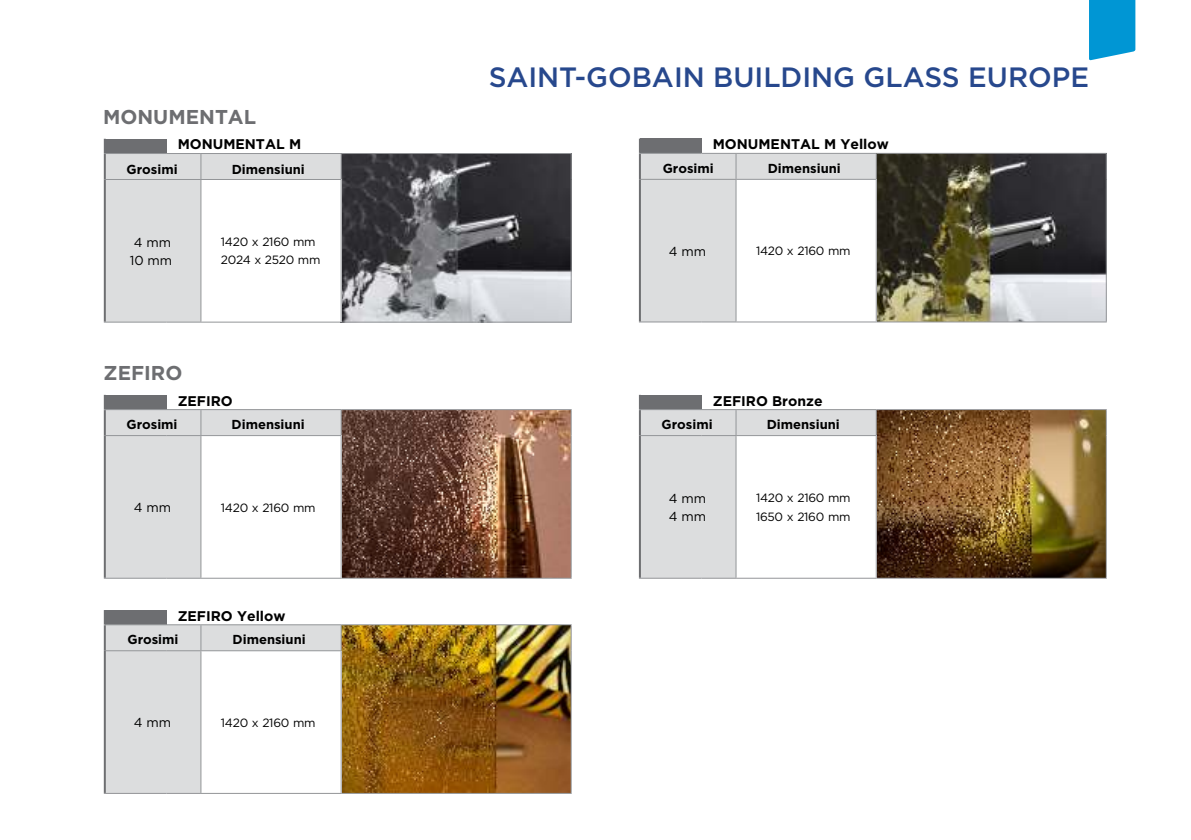
<style>
.page{position:relative;width:1191px;height:840px;background:#fff}
.page>*{position:absolute;margin:0;border:0;box-sizing:border-box;transform-origin:0 0}
.t1{font:500 27.8px "Gotham";color:#27488d}
.t2{font:700 20px "Gotham";color:#6d6e71}
.t3{font:700 14px "Gotham";color:#000}
.t4{font:700 13px "Gotham";color:#000}
.t5{font:13px/18px "Gotham";color:#000}
.t6{font:12px/18px "Gotham";letter-spacing:-.02em;color:#000}
</style>
<div class="page">
<img style="left:342px;top:625px;width:228px;height:167px">
<hr style="left:341px;top:624px;width:230px;height:1px;background:#939598">
<svg style="left:570px;top:625px;width:1px;height:25px"></svg>
<hr style="left:570px;top:650px;width:1px;height:142px;background:#939598">
<hr style="left:341px;top:792px;width:230px;height:1px;background:#939598">
<svg style="left:104px;top:610px;width:238px;height:183px"></svg>
<hr style="left:104px;top:625px;width:2px;height:25px;background:#6d6e71">
<hr style="left:104px;top:650px;width:2px;height:142px;background:#6d6e71">
<img style="left:877px;top:410px;width:228px;height:167px">
<hr style="left:876px;top:409px;width:230px;height:1px;background:#939598">
<svg style="left:1105px;top:410px;width:1px;height:25px"></svg>
<hr style="left:1105px;top:435px;width:1px;height:142px;background:#939598">
<hr style="left:876px;top:577px;width:230px;height:1px;background:#939598">
<svg style="left:639px;top:394px;width:237px;height:184px"></svg>
<hr style="left:639px;top:410px;width:2px;height:25px;background:#6d6e71">
<hr style="left:639px;top:435px;width:2px;height:142px;background:#6d6e71">
<img style="left:342px;top:410px;width:228px;height:167px">
<hr style="left:341px;top:409px;width:230px;height:1px;background:#939598">
<svg style="left:570px;top:410px;width:1px;height:25px"></svg>
<hr style="left:570px;top:435px;width:1px;height:142px;background:#939598">
<hr style="left:341px;top:577px;width:230px;height:1px;background:#939598">
<svg style="left:104px;top:394px;width:238px;height:184px"></svg>
<hr style="left:104px;top:410px;width:2px;height:25px;background:#6d6e71">
<hr style="left:104px;top:435px;width:2px;height:142px;background:#6d6e71">
<img style="left:876px;top:154px;width:229px;height:167px">
<hr style="left:876px;top:153px;width:230px;height:1px;background:#939598">
<svg style="left:1105px;top:154px;width:1px;height:25px"></svg>
<hr style="left:1105px;top:179px;width:1px;height:142px;background:#939598">
<hr style="left:876px;top:321px;width:230px;height:1px;background:#939598">
<svg style="left:639px;top:138px;width:237px;height:184px"></svg>
<hr style="left:639px;top:154px;width:2px;height:25px;background:#6d6e71">
<hr style="left:639px;top:179px;width:2px;height:142px;background:#6d6e71">
<img style="left:342px;top:154px;width:228px;height:167px">
<hr style="left:341px;top:153px;width:230px;height:1px;background:#939598">
<svg style="left:570px;top:154px;width:1px;height:25px"></svg>
<hr style="left:570px;top:179px;width:1px;height:142px;background:#939598">
<hr style="left:341px;top:321px;width:230px;height:1px;background:#939598">
<svg style="left:104px;top:139px;width:238px;height:183px"></svg>
<hr style="left:104px;top:154px;width:2px;height:25px;background:#6d6e71">
<hr style="left:104px;top:179px;width:2px;height:142px;background:#6d6e71">
<svg style="left:1089px;top:0;width:46px;height:60px;background:#119dd7"></svg>
<h2 class="t2" style="left:103px;top:105px;width:154px">MONUMENTAL</h2>
<p class="t3" style="left:178px;top:136px;width:125px">MONUMENTAL M</p>
<p class="t4" style="left:127px;top:161px;width:52px">Grosimi</p>
<p class="t4" style="left:232px;top:161px;width:75px">Dimensiuni</p>
<p class="t5" style="left:130px;top:234px;width:44px;text-align:center">4 mm<br>10 mm</p>
<p class="t6" style="left:221px;top:234px;width:101px">1420 x 2160 mm<br>2024 x 2520 mm</p>
<h2 class="t2" style="left:104px;top:361px;width:80px">ZEFIRO</h2>
<p class="t3" style="left:178px;top:392px;width:57px">ZEFIRO</p>
<p class="t4" style="left:126px;top:417px;width:52px">Grosimi</p>
<p class="t4" style="left:232px;top:417px;width:75px">Dimensiuni</p>
<p class="t5" style="left:134px;top:498px;width:39px">4 mm</p>
<p class="t6" style="left:221px;top:498px;width:96px">1420 x 2160 mm</p>
<p class="t3" style="left:178px;top:607px;width:109px">ZEFIRO Yellow</p>
<p class="t4" style="left:127px;top:631px;width:52px">Grosimi</p>
<p class="t4" style="left:233px;top:631px;width:75px">Dimensiuni</p>
<p class="t5" style="left:134px;top:713px;width:39px">4 mm</p>
<p class="t6" style="left:221px;top:713px;width:96px">1420 x 2160 mm</p>
<h1 class="t1" style="left:489px;top:65px;width:602px">SAINT-GOBAIN BUILDING GLASS EUROPE</h1>
<p class="t3" style="left:713px;top:136px;width:178px">MONUMENTAL M Yellow</p>
<p class="t4" style="left:662px;top:161px;width:52px">Grosimi</p>
<p class="t4" style="left:768px;top:161px;width:75px">Dimensiuni</p>
<p class="t5" style="left:669px;top:242px;width:39px">4 mm</p>
<p class="t6" style="left:756px;top:242px;width:96px">1420 x 2160 mm</p>
<p class="t3" style="left:713px;top:392px;width:111px">ZEFIRO Bronze</p>
<p class="t4" style="left:661px;top:417px;width:52px">Grosimi</p>
<p class="t4" style="left:766px;top:417px;width:75px">Dimensiuni</p>
<p class="t5" style="left:669px;top:489px;width:39px">4 mm<br>4 mm</p>
<p class="t6" style="left:756px;top:489px;width:96px">1420 x 2160 mm<br>1650 x 2160 mm</p>
</div>
